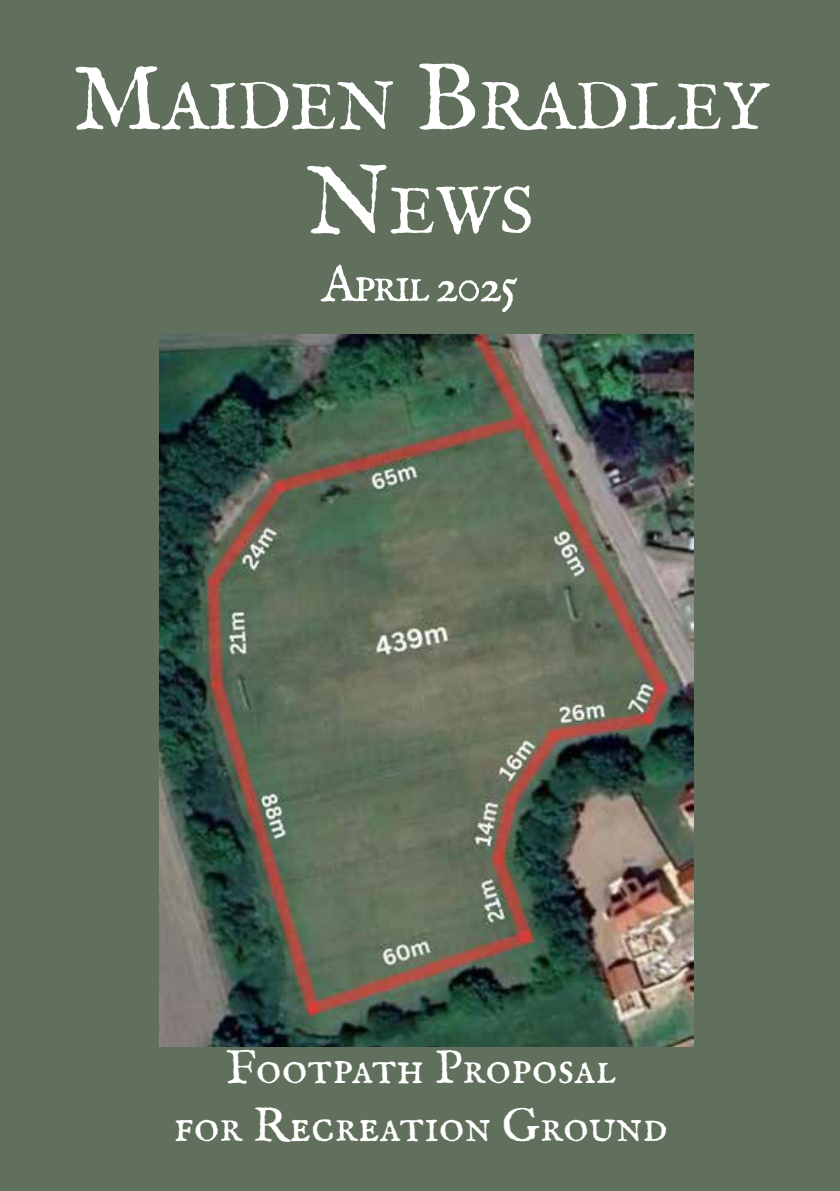
<style>
.page{position:relative;width:840px;height:1191px;background:#fff}
.page>*{position:absolute;margin:0;border:0;box-sizing:border-box;transform-origin:0 0}
.t1{font:67.2px/104px "IM FELL English SC";color:#fff;text-align:center}
.t2{font:52px "IM FELL English SC";letter-spacing:-.06em;color:#fff}
.t3{font:48px/57.6px "IM FELL English SC";color:#fff;text-align:center}
.s1{font-size:96px}
</style>
<div class="page">
<div style="left:0;top:0;width:839px;height:1191px;background:#61705c"></div>
<img style="left:160px;top:334px;width:533px;height:712px">
<h1 class="t1" style="left:72px;top:56px;width:696px"><span class="s1">M</span>AIDEN <span class="s1">B</span>RADLEY<br><span class="s1">N</span>EWS</h1>
<p class="t2" style="left:321px;top:254px;width:198px">April 2025</p>
<p class="t3" style="left:174px;top:1039px;width:495px">Footpath Proposal<br>for Recreation Ground</p>
</div>
